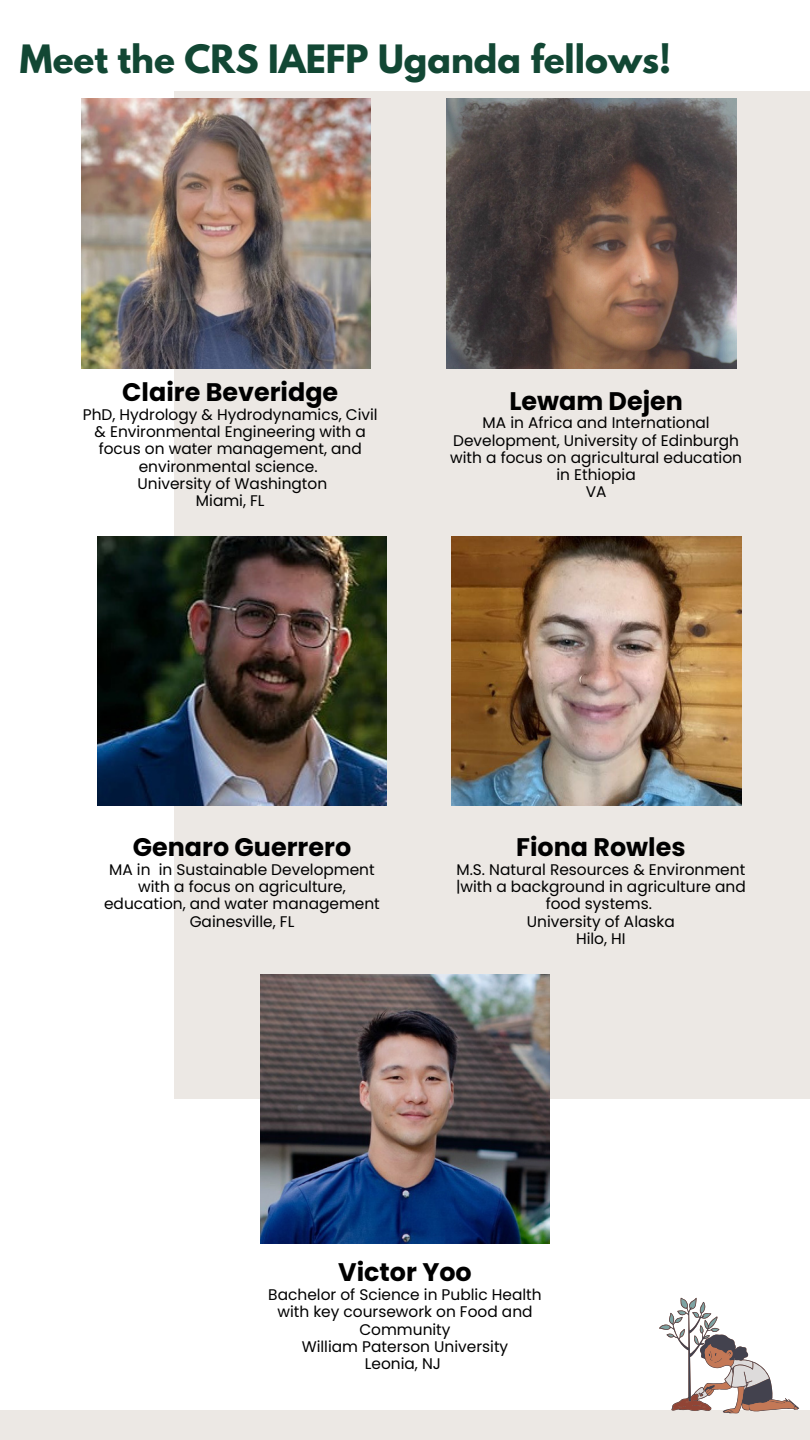
<style>
.page{position:relative;width:810px;height:1440px;background:#fff}
.page>*{position:absolute;margin:0;border:0;box-sizing:border-box;transform-origin:0 0}
.t1{font:700 34.6px "League Spartan";color:#124734}
.t2{font:700 25.4px "Poppins";color:#000}
.t3{font:15.4px/17.2px "Poppins";color:#000;text-align:center}
</style>
<div class="page">
<div style="left:174px;top:91px;width:636px;height:1008px;background:#ece8e4"></div>
<img style="left:81px;top:99px;width:289px;height:269px">
<img style="left:452px;top:537px;width:289px;height:269px">
<div style="left:0;top:1410px;width:810px;height:30px;background:#ece8e4"></div>
<img style="left:260px;top:974px;width:290px;height:270px">
<svg style="left:659px;top:1298px;width:140px;height:115px"></svg>
<img style="left:97px;top:537px;width:290px;height:269px">
<img style="left:447px;top:99px;width:289px;height:269px">
<h1 class="t1" style="left:20px;top:42px;width:653px">Meet the CRS IAEFP Uganda fellows!</h1>
<h2 class="t2" style="left:122px;top:374px;width:217px">Claire Beveridge</h2>
<p class="t3" style="left:83px;top:406px;width:297px">PhD, Hydrology &amp; Hydrodynamics, Civil &amp; Environmental Engineering with a focus on water management, and environmental science.<br>University of Washington<br>Miami, FL</p>
<h2 class="t2" style="left:509px;top:383px;width:175px">Lewam Dejen</h2>
<p class="t3" style="left:450px;top:414px;width:293px">MA in Africa and International<br>Development, University of Edinburgh with a focus on agricultural education in Ethiopia<br>VA</p>
<h2 class="t2" style="left:133px;top:829px;width:220px">Genaro Guerrero</h2>
<p class="t3" style="left:104px;top:861px;width:277px">MA in in Sustainable Development with a focus on agriculture, education, and water management<br>Gainesville, FL</p>
<h2 class="t2" style="left:516px;top:829px;width:171px">Fiona Rowles</h2>
<p class="t3" style="left:456px;top:861px;width:291px">M.S. Natural Resources &amp; Environment |with a background in agriculture and food systems.<br>University of Alaska<br>Hilo, HI</p>
<h2 class="t2" style="left:338px;top:1255px;width:135px">Victor Yoo</h2>
<p class="t3" style="left:268px;top:1286px;width:275px">Bachelor of Science in Public Health with key coursework on Food and<br>Community<br>William Paterson University<br>Leonia, NJ</p>
</div>
